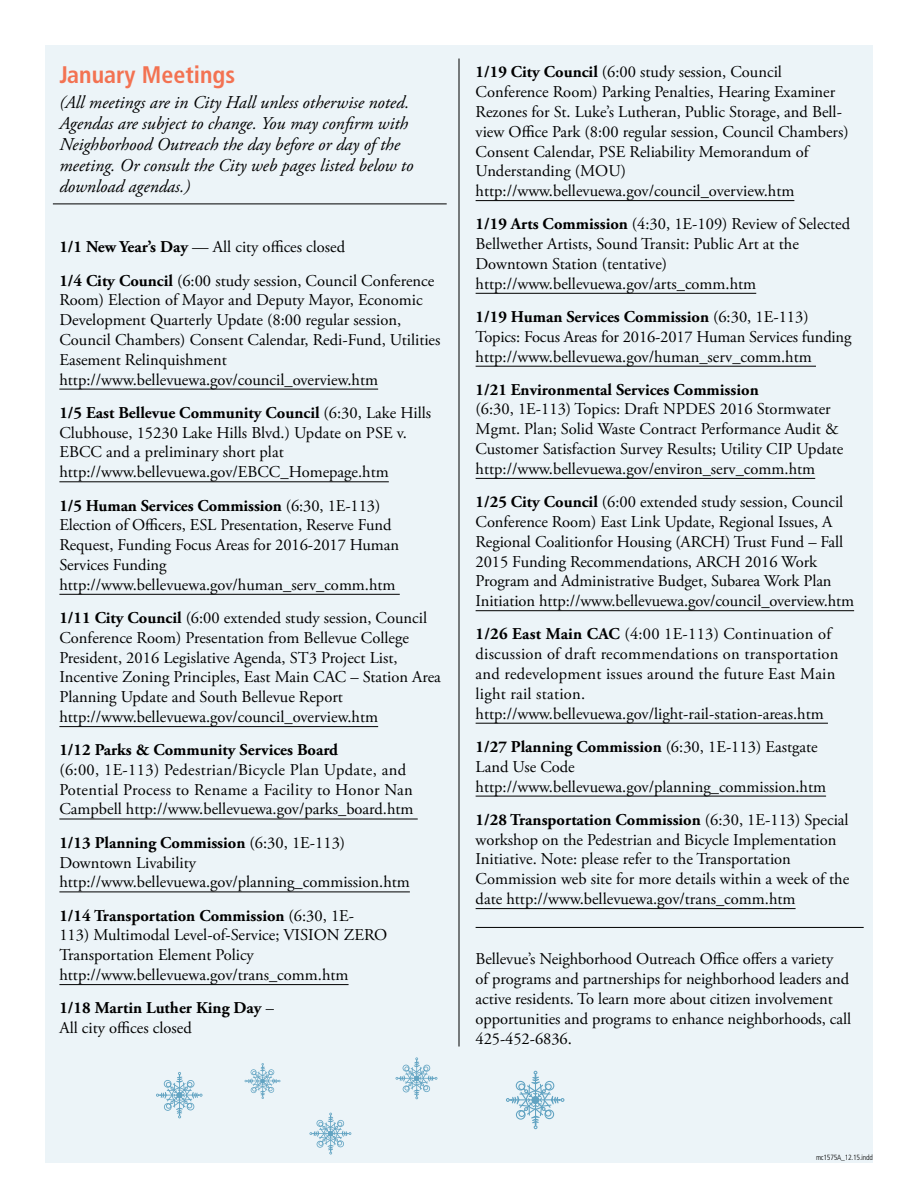
<style>
.page{position:relative;width:918px;height:1188px;background:#fff}
.page>*{position:absolute;margin:0;border:0;box-sizing:border-box;transform-origin:0 0}
.t1{font:700 condensed 24px "Frutiger LT Std";color:#f37252}
.t2{font:italic 18px/21px "Adobe Garamond Pro";color:#000}
.t3{font:16.5px/19.8px "Adobe Garamond Pro";color:#000}
.t4{font:16.5px/19.8px "Adobe Garamond Pro";letter-spacing:.02em;color:#000}
.t5{font:700 16.5px/19.8px "Adobe Garamond Pro";color:#000}
.t6{font:300 condensed 7.5px "Frutiger LT Std";letter-spacing:-.025em;color:#000}
.s1{font-weight:700}
.s2{font-weight:400}
</style>
<div class="page">
<div style="left:45px;top:45px;width:828px;height:1117px;background:#ecf4f8"></div>
<hr style="left:59px;top:389px;width:319px;height:1px;background:#000">
<hr style="left:59px;top:481px;width:330px;height:1px;background:#000">
<hr style="left:59px;top:594px;width:341px;height:1px;background:#000">
<hr style="left:59px;top:726px;width:319px;height:1px;background:#000">
<hr style="left:59px;top:819px;width:359px;height:1px;background:#000">
<hr style="left:59px;top:891px;width:351px;height:1px;background:#000">
<hr style="left:59px;top:984px;width:290px;height:1px;background:#000">
<hr style="left:476px;top:200px;width:318px;height:1px;background:#000">
<hr style="left:476px;top:293px;width:280px;height:1px;background:#000">
<hr style="left:476px;top:366px;width:340px;height:1px;background:#000">
<hr style="left:476px;top:478px;width:339px;height:1px;background:#000">
<hr style="left:476px;top:610px;width:378px;height:1px;background:#000">
<hr style="left:476px;top:723px;width:352px;height:1px;background:#000">
<hr style="left:476px;top:796px;width:350px;height:1px;background:#000">
<hr style="left:476px;top:908px;width:320px;height:1px;background:#000">
<hr style="left:459px;top:59px;width:1px;height:988px;background:#000">
<hr style="left:53px;top:204px;width:394px;height:1px;background:#000">
<hr style="left:476px;top:927px;width:388px;height:1px;background:#000">
<svg style="left:506px;top:1071px;width:58px;height:58px"></svg>
<svg style="left:156px;top:1072px;width:47px;height:46px"></svg>
<svg style="left:396px;top:1057px;width:41px;height:42px"></svg>
<svg style="left:245px;top:1063px;width:35px;height:36px"></svg>
<svg style="left:309px;top:1113px;width:42px;height:42px"></svg>
<h1 class="t1" style="left:59px;top:60px;width:177px">January Meetings</h1>
<p class="t2" style="left:59px;top:92px;width:355px">(All meetings are in City Hall unless otherwise noted.<br>Agendas are subject to change. You may confirm with Neighborhood Outreach the day before or day of the meeting. Or consult the City web pages listed below to download agendas.)</p>
<p class="t3" style="left:59px;top:231px;width:377px;line-height:33.3px"><span class="s1">1/1 New Year’s Day</span> — All city offices closed<br><span class="s1">1/4 City Council</span> (6:00 study session, Council Conference</p>
<p class="t3" style="left:59px;top:291px;width:383px">Room) Election of Mayor and Deputy Mayor, Economic Development Quarterly Update (8:00 regular session, Council Chambers) Consent Calendar, Redi-Fund, Utilities Easement Relinquishment http://www.bellevuewa.gov/council_overview.htm</p>
<p class="t3" style="left:59px;top:403px;width:373px"><span class="s1">1/5 East Bellevue Community Council</span> (6:30, Lake Hills Clubhouse, 15230 Lake Hills Blvd.) Update on PSE v.<br>EBCC and a preliminary short plat http://www.bellevuewa.gov/EBCC_Homepage.htm</p>
<p class="t3" style="left:59px;top:496px;width:341px"><span class="s1">1/5 Human Services Commission</span> (6:30, 1E-113)<br>Election of Officers, ESL Presentation, Reserve Fund Request, Funding Focus Areas for 2016-2017 Human Services Funding http://www.bellevuewa.gov/human_serv_comm.htm</p>
<p class="t3" style="left:59px;top:609px;width:383px"><span class="s1">1/11 City Council</span> (6:00 extended study session, Council Conference Room) Presentation from Bellevue College President, 2016 Legislative Agenda, ST3 Project List, Incentive Zoning Principles, East Main CAC – Station Area Planning Update and South Bellevue Report http://www.bellevuewa.gov/council_overview.htm</p>
<p class="t5" style="left:59px;top:740px;width:280px">1/12 Parks &amp; Community Services Board</p>
<p class="t4" style="left:59px;top:760px;width:356px">(6:00, 1E-113) Pedestrian/Bicycle Plan Update, and<br>Potential Process to Rename a Facility to Honor Nan<br>Campbell http://www.bellevuewa.gov/parks_board.htm</p>
<p class="t3" style="left:59px;top:833px;width:352px"><span class="s1">1/13 Planning Commission</span> (6:30, 1E-113)<br>Downtown Livability http://www.bellevuewa.gov/planning_commission.htm</p>
<p class="t3" style="left:59px;top:906px;width:329px"><span class="s1">1/14 Transportation Commission</span> (6:30, 1E-113) Multimodal Level-of-Service; VISION ZERO Transportation Element Policy http://www.bellevuewa.gov/trans_comm.htm</p>
<p class="t5" style="left:59px;top:999px;width:216px">1/18 Martin Luther King Day <span class="s2">–<br>All city offices closed</span></p>
<p class="t3" style="left:476px;top:63px;width:375px"><span class="s1">1/19 City Council</span> (6:00 study session, Council Conference Room) Parking Penalties, Hearing Examiner Rezones for St. Luke’s Lutheran, Public Storage, and Bell&shy;view Office Park (8:00 regular session, Council Chambers)<br>Consent Calendar, PSE Reliability Memorandum of Understanding (MOU) http://www.bellevuewa.gov/council_overview.htm</p>
<p class="t3" style="left:476px;top:215px;width:376px"><span class="s1">1/19 Arts Commission</span> (4:30, 1E-109) Review of Selected Bellwether Artists, Sound Transit: Public Art at the Downtown Station (tentative) http://www.bellevuewa.gov/arts_comm.htm</p>
<p class="t3" style="left:476px;top:308px;width:377px"><span class="s1">1/19 Human Services Commission</span> (6:30, 1E-113)<br>Topics: Focus Areas for 2016-2017 Human Services funding http://www.bellevuewa.gov/human_serv_comm.htm</p>
<p class="t5" style="left:476px;top:380px;width:285px">1/21 Environmental Services Commission</p>
<p class="t3" style="left:476px;top:400px;width:369px">(6:30, 1E-113) Topics: Draft NPDES 2016 Stormwater Mgmt. Plan; Solid Waste Contract Performance Audit &amp; Customer Satisfaction Survey Results; Utility CIP Update http://www.bellevuewa.gov/environ_serv_comm.htm</p>
<p class="t3" style="left:476px;top:493px;width:380px"><span class="s1">1/25 City Council</span> (6:00 extended study session, Council Conference Room) East Link Update, Regional Issues, A Regional Coalitionfor Housing (ARCH) Trust Fund – Fall 2015 Funding Recommendations, ARCH 2016 Work Program and Administrative Budget, Subarea Work Plan Initiation http://www.bellevuewa.gov/council_overview.htm</p>
<p class="t3" style="left:476px;top:625px;width:364px"><span class="s1">1/26 East Main CAC</span> (4:00 1E-113) Continuation of discussion of draft recommendations on transportation and redevelopment issues around the future East Main light rail station. http://www.bellevuewa.gov/light-rail-station-areas.htm</p>
<p class="t3" style="left:476px;top:737px;width:352px"><span class="s1">1/27 Planning Commission</span> (6:30, 1E-113) Eastgate<br>Land Use Code http://www.bellevuewa.gov/planning_commission.htm</p>
<p class="t3" style="left:476px;top:810px;width:375px"><span class="s1">1/28 Transportation Commission</span> (6:30, 1E-113) Special workshop on the Pedestrian and Bicycle Implementation Initiative. Note: please refer to the Transportation Commission web site for more details within a week of the date http://www.bellevuewa.gov/trans_comm.htm</p>
<p class="t3" style="left:476px;top:950px;width:377px">Bellevue’s Neighborhood Outreach Office offers a variety<br>of programs and partnerships for neighborhood leaders and active residents. To learn more about citizen involvement opportunities and programs to enhance neighborhoods, call 425-452-6836.</p>
<p class="t6" style="left:816px;top:1153px;width:58px">mc1575A_12.15.indd</p>
</div>
